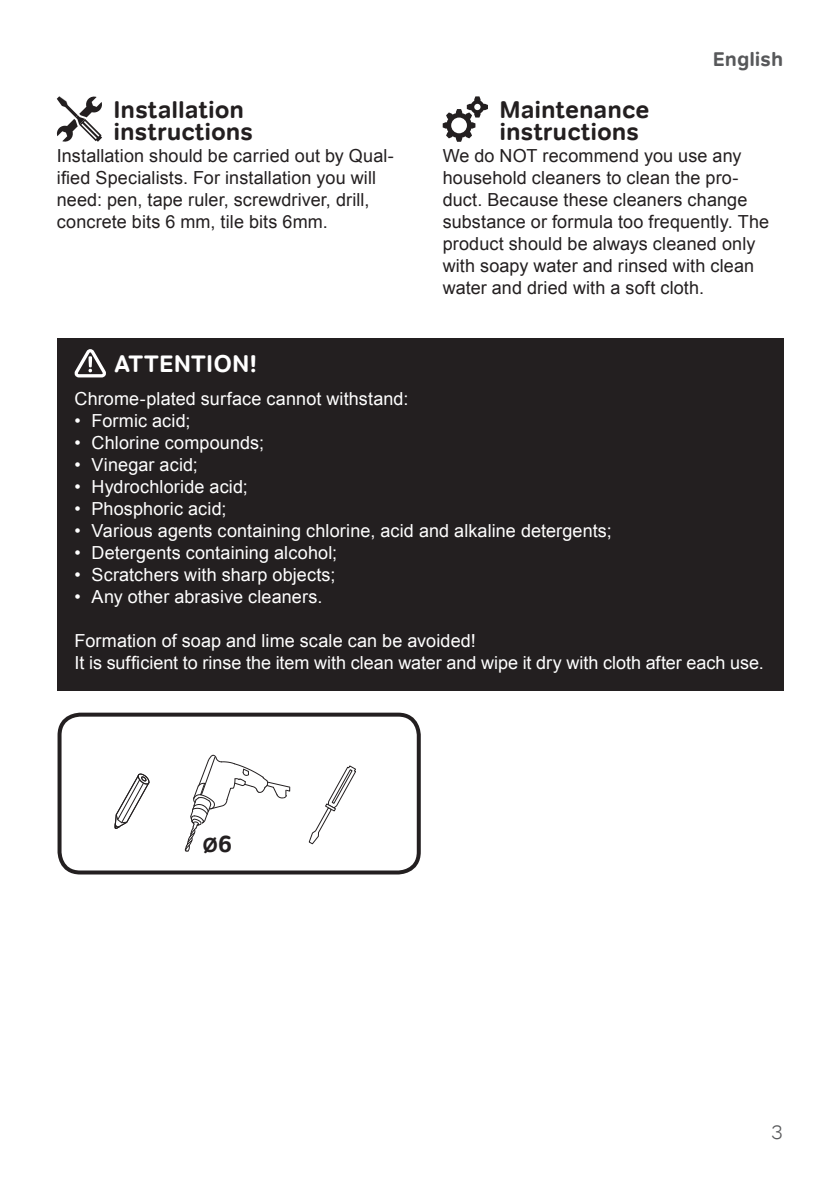
<style>
.page{position:relative;width:840px;height:1191px;background:#fff}
.page>*{position:absolute;margin:0;border:0;box-sizing:border-box;transform-origin:0 0}
.Title_1{font:700 24px/22px "Tondo Corp";color:#231f20}
.Title_1_warning{font:700 24px "Tondo Corp";letter-spacing:.01em;color:#fff}
.t1{font:700 20px "Tondo Corp";color:#57585a}
.t2{font:700 20px "Tondo Corp";color:#231f20}
.t3{font:300 20px "Tondo Corp";color:#57585a}
.Base_txt_warning{font:18px "Arial";letter-spacing:.005em;color:#fff}
.Base_txt{font:18px/22px "Arial";letter-spacing:.005em;color:#231f20}
.s1{font-size:24px}
</style>
<div class="page">
<div style="left:57px;top:338px;width:725px;height:352px;background:#231f20"></div>
<svg style="left:74px;top:349px;width:32px;height:28px"></svg>
<svg style="left:56px;top:96px;width:46px;height:46px"></svg>
<svg style="left:442px;top:96px;width:45px;height:46px"></svg>
<div style="left:57px;top:712px;width:363px;height:162px;border:4px solid #231f20;border-radius:21px"></div>
<svg style="left:114px;top:773px;width:36px;height:56px"></svg>
<svg style="left:184px;top:754px;width:106px;height:98px"></svg>
<svg style="left:308px;top:765px;width:48px;height:80px"></svg>
<p class="Title_1" style="left:113px;top:99px;width:141px">Installation instructions</p>
<p class="Base_txt" style="left:57px;top:145px;width:338px">Installation should be carried out by Qual&shy;ified Specialists. For installation you will need: pen, tape ruler, screwdriver, drill, concrete bits 6 mm, tile bits 6mm.</p>
<p class="t1" style="left:712px;top:47px;width:72px">English</p>
<p class="Title_1" style="left:499px;top:99px;width:151px">Maintenance instructions</p>
<p class="Base_txt" style="left:442px;top:145px;width:328px">We do NOT recommend you use any household cleaners to clean the pro&shy;duct. Because these cleaners change substance or formula too frequently. The product should be always cleaned only with soapy water and rinsed with clean water and dried with a soft cloth.</p>
<p class="Title_1_warning" style="left:114px;top:349px;width:144px">ATTENTION!</p>
<p class="Base_txt_warning" style="left:74px;top:386px;width:335px">Chrome-plated surface cannot withstand:</p>
<p class="Base_txt_warning" style="left:74px;top:408px;width:117px">• Formic acid;</p>
<p class="Base_txt_warning" style="left:74px;top:430px;width:191px">• Chlorine compounds;</p>
<p class="Base_txt_warning" style="left:74px;top:452px;width:125px">• Vinegar acid;</p>
<p class="Base_txt_warning" style="left:74px;top:474px;width:175px">• Hydrochloride acid;</p>
<p class="Base_txt_warning" style="left:74px;top:496px;width:153px">• Phosphoric acid;</p>
<p class="Base_txt_warning" style="left:74px;top:518px;width:538px">• Various agents containing chlorine, acid and alkaline detergents;</p>
<p class="Base_txt_warning" style="left:74px;top:540px;width:264px">• Detergents containing alcohol;</p>
<p class="Base_txt_warning" style="left:74px;top:562px;width:262px">• Scratchers with sharp objects;</p>
<p class="Base_txt_warning" style="left:74px;top:584px;width:249px">• Any other abrasive cleaners.</p>
<p class="Base_txt_warning" style="left:74px;top:628px;width:402px">Formation of soap and lime scale can be avoided!</p>
<p class="Base_txt_warning" style="left:74px;top:650px;width:690px">It is sufficient to rinse the item with clean water and wipe it dry with cloth after each use.</p>
<p class="t2" style="left:202px;top:832px;width:32px">Ø<span class="s1">6</span></p>
<p class="t3" style="left:770px;top:1120px;width:14px">3</p>
</div>
